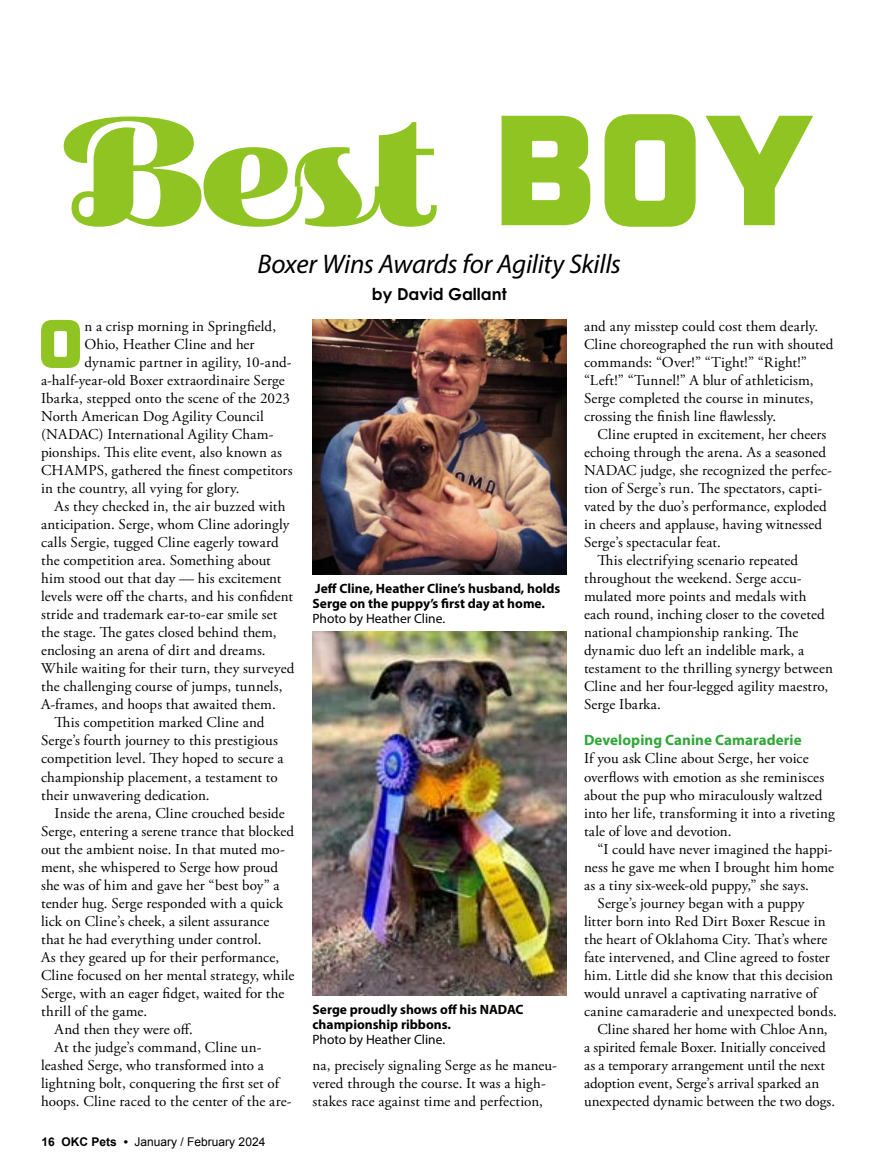
<style>
.page{position:relative;width:878px;height:1175px;background:#fff}
.page>*{position:absolute;margin:0;border:0;box-sizing:border-box;transform-origin:0 0}
.t1{font:153px "Primot Pro";color:#90c422}
.t2{font:900 65.4px "Erbaum";color:#90c422}
.t3{font:italic 27px "Myriad Pro";letter-spacing:-.01em;color:#000001}
.t4{font:700 16.5px "Century Gothic Std";color:#000001}
.t5{font:15px/18px "Adobe Garamond Pro";letter-spacing:.01em;color:#000001}
.t6{font:700 15px "Myriad Pro";letter-spacing:.005em;color:#31a738}
.t7{font:700 13.5px/15px "Myriad Pro";color:#000001}
.t8{font:13.5px "Myriad Pro";color:#000001}
.t9{font:12px "Arial";color:#000001}
.s1{font-family:"Erbaum";font-weight:900}
.s2{font-weight:700}
</style>
<div class="page">
<img style="left:312px;top:319px;width:254px;height:256px">
<img style="left:312px;top:631px;width:254px;height:364px">
<h1 class="t1" style="left:60px;top:83px;width:760px">Best <span class="s1">BOY</span></h1>
<h3 class="t3" style="left:257px;top:247px;width:365px">Boxer Wins Awards for Agility Skills</h3>
<p class="t4" style="left:372px;top:283px;width:136px">by David Gallant</p>
<h2 class="t2" style="left:36px;top:296px;width:50px">O</h2>
<p class="t5" style="left:84px;top:318px;width:193px">n a crisp morning in Springfield,</p>
<p class="t5" style="left:584px;top:318px;width:251px">and any misstep could cost them dearly.<br>Cline choreographed the run with shouted commands: “Over!” “Tight!” “Right!” “Left!” “Tunnel!” A blur of athleticism, Serge completed the course in minutes, crossing the finish line flawlessly.</p>
<p class="t5" style="left:597px;top:426px;width:230px">Cline erupted in excitement, her cheers</p>
<p class="t5" style="left:584px;top:444px;width:244px">echoing through the arena. As a seasoned</p>
<p class="t5" style="left:584px;top:462px;width:249px">NADAC judge, she recognized the perfec-</p>
<p class="t5" style="left:584px;top:480px;width:240px">tion of Serge’s run. The spectators, capti-</p>
<p class="t5" style="left:584px;top:498px;width:244px">vated by the duo’s performance, exploded</p>
<p class="t5" style="left:584px;top:516px;width:240px">in cheers and applause, having witnessed</p>
<p class="t5" style="left:584px;top:534px;width:138px">Serge’s spectacular feat.</p>
<p class="t5" style="left:597px;top:552px;width:202px">This electrifying scenario repeated</p>
<p class="t5" style="left:584px;top:570px;width:219px">throughout the weekend. Serge accu-</p>
<p class="t5" style="left:584px;top:588px;width:224px">mulated more points and medals with</p>
<p class="t5" style="left:584px;top:606px;width:242px">each round, inching closer to the coveted</p>
<p class="t5" style="left:584px;top:624px;width:216px">national championship ranking. The</p>
<p class="t5" style="left:584px;top:642px;width:222px">dynamic duo left an indelible mark, a</p>
<p class="t5" style="left:584px;top:660px;width:250px">testament to the thrilling synergy between</p>
<p class="t5" style="left:584px;top:678px;width:246px">Cline and her four-legged agility maestro,</p>
<p class="t5" style="left:584px;top:696px;width:78px">Serge Ibarka.</p>
<p class="t6" style="left:584px;top:730px;width:219px">Developing Canine Camaraderie</p>
<p class="t5" style="left:584px;top:750px;width:252px">If you ask Cline about Serge, her voice overflows with emotion as she reminisces about the pup who miraculously waltzed into her life, transforming it into a riveting tale of love and devotion.</p>
<p class="t5" style="left:597px;top:840px;width:236px">“I could have never imagined the happi-</p>
<p class="t5" style="left:584px;top:858px;width:251px">ness he gave me when I brought him home</p>
<p class="t5" style="left:584px;top:876px;width:226px">as a tiny six-week-old puppy,” she says.</p>
<p class="t5" style="left:597px;top:894px;width:208px">Serge’s journey began with a puppy</p>
<p class="t5" style="left:584px;top:912px;width:243px">litter born into Red Dirt Boxer Rescue in</p>
<p class="t5" style="left:584px;top:930px;width:245px">the heart of Oklahoma City. That’s where</p>
<p class="t5" style="left:584px;top:948px;width:247px">fate intervened, and Cline agreed to foster</p>
<p class="t5" style="left:584px;top:966px;width:250px">him. Little did she know that this decision</p>
<p class="t5" style="left:584px;top:984px;width:235px">would unravel a captivating narrative of</p>
<p class="t5" style="left:584px;top:1002px;width:254px">canine camaraderie and unexpected bonds.</p>
<p class="t5" style="left:597px;top:1020px;width:232px">Cline shared her home with Chloe Ann,</p>
<p class="t5" style="left:584px;top:1038px;width:243px">a spirited female Boxer. Initially conceived</p>
<p class="t5" style="left:584px;top:1056px;width:243px">as a temporary arrangement until the next</p>
<p class="t5" style="left:584px;top:1074px;width:237px">adoption event, Serge’s arrival sparked an</p>
<p class="t5" style="left:584px;top:1092px;width:252px">unexpected dynamic between the two dogs.</p>
<p class="t5" style="left:84px;top:336px;width:171px">Ohio, Heather Cline and her</p>
<p class="t5" style="left:84px;top:354px;width:208px">dynamic partner in agility, 10-and-</p>
<p class="t5" style="left:41px;top:372px;width:245px">a-half-year-old Boxer extraordinaire Serge</p>
<p class="t5" style="left:41px;top:390px;width:250px">Ibarka, stepped onto the scene of the 2023</p>
<p class="t5" style="left:41px;top:408px;width:224px">North American Dog Agility Council</p>
<p class="t5" style="left:41px;top:426px;width:234px">(NADAC) International Agility Cham-</p>
<p class="t5" style="left:41px;top:444px;width:242px">pionships. This elite event, also known as</p>
<p class="t5" style="left:41px;top:462px;width:253px">CHAMPS, gathered the finest competitors</p>
<p class="t5" style="left:41px;top:480px;width:200px">in the country, all vying for glory.</p>
<p class="t5" style="left:55px;top:498px;width:232px">As they checked in, the air buzzed with</p>
<p class="t5" style="left:41px;top:516px;width:250px">anticipation. Serge, whom Cline adoringly</p>
<p class="t5" style="left:41px;top:534px;width:239px">calls Sergie, tugged Cline eagerly toward</p>
<p class="t5" style="left:41px;top:552px;width:231px">the competition area. Something about</p>
<p class="t5" style="left:41px;top:570px;width:242px">him stood out that day — his excitement</p>
<p class="t5" style="left:41px;top:588px;width:253px">levels were off the charts, and his confident</p>
<p class="t5" style="left:41px;top:606px;width:238px">stride and trademark ear-to-ear smile set</p>
<p class="t5" style="left:41px;top:624px;width:237px">the stage. The gates closed behind them,</p>
<p class="t5" style="left:41px;top:642px;width:226px">enclosing an arena of dirt and dreams.</p>
<p class="t5" style="left:41px;top:660px;width:255px">While waiting for their turn, they surveyed</p>
<p class="t5" style="left:41px;top:678px;width:243px">the challenging course of jumps, tunnels,</p>
<p class="t5" style="left:41px;top:696px;width:236px">A-frames, and hoops that awaited them.</p>
<p class="t5" style="left:55px;top:714px;width:211px">This competition marked Cline and</p>
<p class="t5" style="left:41px;top:732px;width:238px">Serge’s fourth journey to this prestigious</p>
<p class="t5" style="left:41px;top:750px;width:244px">competition level. They hoped to secure a</p>
<p class="t5" style="left:41px;top:768px;width:238px">championship placement, a testament to</p>
<p class="t5" style="left:41px;top:786px;width:170px">their unwavering dedication.</p>
<p class="t5" style="left:55px;top:804px;width:232px">Inside the arena, Cline crouched beside</p>
<p class="t5" style="left:41px;top:822px;width:255px">Serge, entering a serene trance that blocked</p>
<p class="t5" style="left:41px;top:840px;width:245px">out the ambient noise. In that muted mo-</p>
<p class="t5" style="left:41px;top:858px;width:238px">ment, she whispered to Serge how proud</p>
<p class="t5" style="left:41px;top:876px;width:240px">she was of him and gave her “best boy” a</p>
<p class="t5" style="left:41px;top:894px;width:243px">tender hug. Serge responded with a quick</p>
<p class="t5" style="left:41px;top:912px;width:230px">lick on Cline’s cheek, a silent assurance</p>
<p class="t5" style="left:41px;top:930px;width:222px">that he had everything under control.</p>
<p class="t5" style="left:41px;top:948px;width:240px">As they geared up for their performance,</p>
<p class="t5" style="left:41px;top:966px;width:255px">Cline focused on her mental strategy, while</p>
<p class="t5" style="left:41px;top:984px;width:245px">Serge, with an eager fidget, waited for the</p>
<p class="t5" style="left:41px;top:1002px;width:108px">thrill of the game.</p>
<p class="t5" style="left:55px;top:1020px;width:140px">And then they were off.</p>
<p class="t5" style="left:55px;top:1038px;width:208px">At the judge’s command, Cline un-</p>
<p class="t5" style="left:41px;top:1056px;width:224px">leashed Serge, who transformed into a</p>
<p class="t5" style="left:41px;top:1074px;width:239px">lightning bolt, conquering the first set of</p>
<p class="t5" style="left:41px;top:1092px;width:252px">hoops. Cline raced to the center of the are-</p>
<p class="t7" style="left:312px;top:581px;width:249px">Jeff Cline, Heather Cline’s husband, holds<br>Serge on the puppy’s first day at home.</p>
<p class="t8" style="left:312px;top:610px;width:134px">Photo by Heather Cline.</p>
<p class="t7" style="left:312px;top:1001px;width:213px">Serge proudly shows off his NADAC championship ribbons.</p>
<p class="t8" style="left:312px;top:1031px;width:134px">Photo by Heather Cline.</p>
<p class="t5" style="left:312px;top:1056px;width:246px">na, precisely signaling Serge as he maneu&shy;vered through the course. It was a high&shy;stakes race against time and perfection,</p>
<p class="t9" style="left:42px;top:1133px;width:225px"><span class="s2">16 OKC Pets •</span> January / February 2024</p>
</div>
